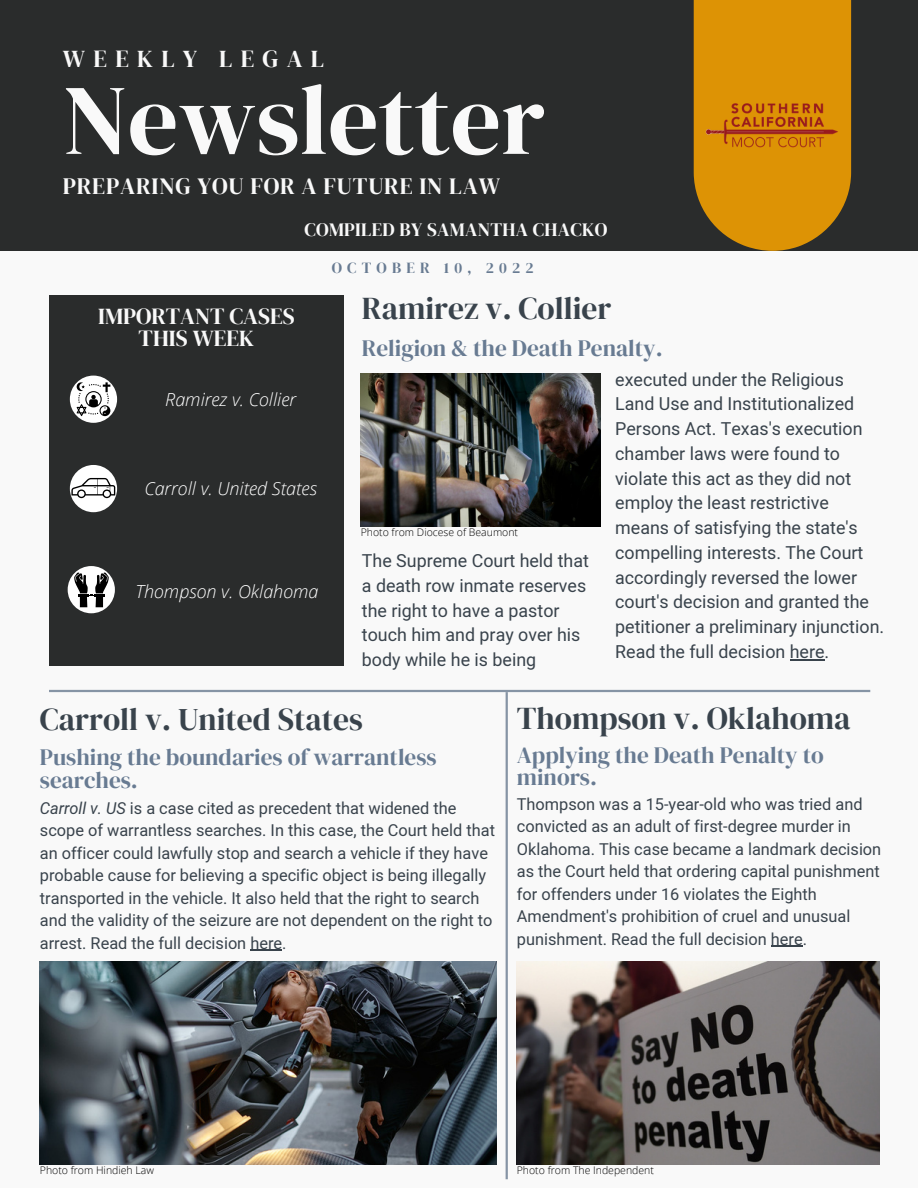
<style>
.page{position:relative;width:918px;height:1188px;background:#f9f9f9}
.page>*{position:absolute;margin:0;border:0;box-sizing:border-box;transform-origin:0 0}
.t1{font:99.6px "DM Serif Display";color:#f9f9f9}
.t2{font:31.5px "DM Serif Display";color:#39434c}
.t3{font:24.3px "DM Serif Display";letter-spacing:.34em;color:#f9f9f9}
.t4{font:23.4px "DM Serif Display";letter-spacing:.035em;color:#f9f9f9}
.t5{font:23.25px/22.5px "DM Serif Display";color:#687b92}
.t6{font:22.95px/22.5px "DM Serif Display";color:#f9f9f9;text-align:center}
.t7{font:18.9px "DM Serif Display";letter-spacing:.02em;color:#f9f9f9}
.t8{font:italic 300 18px "Open Sans";color:#fff}
.t9{font:17.85px/24.8px "Mardoto";color:#39434c}
.t10{font:16.35px/22.5px "Mardoto";color:#39434c}
.t11{font:15.3px "DM Serif Display";letter-spacing:.34em;color:#687b92}
.t12{font:300 10.5px "Open Sans";color:#000}
.s1{font-style:italic}
</style>
<div class="page">
<div style="left:0;top:0;width:918px;height:251px;background:#2a2c2c"></div>
<div style="left:49px;top:295px;width:295px;height:370px;background:#2a2c2c"></div>
<hr style="left:49px;top:690px;width:821px;height:2px;background:#8694a5">
<img style="left:361px;top:374px;width:239px;height:153px">
<img style="left:40px;top:962px;width:457px;height:202px">
<svg style="left:694px;top:0;width:157px;height:251px;background:#cc8908"></svg>
<img style="left:693px;top:92px;width:158px;height:71px">
<div style="left:70px;top:376px;width:47px;height:47px;background:#fff;border-radius:50%"></div>
<div style="left:70px;top:465px;width:47px;height:47px;background:#fff;border-radius:50%"></div>
<svg style="left:68px;top:566px;width:47px;height:47px"></svg>
<hr style="left:506px;top:692px;width:2px;height:487px;background:#8694a5">
<img style="left:517px;top:962px;width:362px;height:202px">
<svg style="left:77px;top:382px;width:33px;height:34px"></svg>
<svg style="left:71px;top:478px;width:44px;height:20px"></svg>
<div style="left:80px;top:597px;width:7px;height:10px;background:#000"></div>
<div style="left:96px;top:597px;width:7px;height:10px;background:#000"></div>
<svg style="left:74px;top:572px;width:35px;height:24px"></svg>
<hr style="left:250px;top:950px;width:32px;height:1px;background:#39434c">
<hr style="left:790px;top:659px;width:35px;height:1px;background:#39434c">
<hr style="left:771px;top:946px;width:32px;height:1px;background:#39434c">
<h3 class="t3" style="left:63px;top:42px;width:263px">WEEKLY LEGAL</h3>
<h1 class="t1" style="left:63px;top:51px;width:484px">Newsletter</h1>
<h3 class="t4" style="left:63px;top:170px;width:439px">PREPARING YOU FOR A FUTURE IN LAW</h3>
<p class="t7" style="left:304px;top:217px;width:305px">COMPILED BY SAMANTHA CHACKO</p>
<h3 class="t6" style="left:98px;top:304px;width:198px">IMPORTANT CASES<br>THIS WEEK</h3>
<p class="t8" style="left:165px;top:387px;width:132px">Ramirez v. Collier</p>
<p class="t8" style="left:144px;top:476px;width:174px">Carroll v. United States</p>
<p class="t8" style="left:135px;top:579px;width:185px">Thompson v. Oklahoma</p>
<p class="t11" style="left:332px;top:257px;width:203px">OCTOBER 10, 2022</p>
<h2 class="t2" style="left:362px;top:287px;width:251px">Ramirez v. Collier</h2>
<h3 class="t5" style="left:362px;top:337px;width:302px">Religion &amp; the Death Penalty.</h3>
<p class="t9" style="left:615px;top:367px;width:270px">executed under the Religious<br>Land Use and Institutionalized<br>Persons Act. Texas's execution chamber laws were found to violate this act as they did not employ the least restrictive means of satisfying the state's compelling interests. The Court accordingly reversed the lower court's decision and granted the petitioner a preliminary injunction.<br>Read the full decision here.</p>
<p class="t12" style="left:361px;top:525px;width:159px">Photo from Diocese of Beaumont</p>
<p class="t9" style="left:362px;top:549px;width:229px">The Supreme Court held that a death row inmate reserves the right to have a pastor touch him and pray over his body while he is being</p>
<h2 class="t2" style="left:40px;top:697px;width:325px">Carroll v. United States</h2>
<h3 class="t5" style="left:40px;top:746px;width:398px">Pushing the boundaries of warrantless searches.</h3>
<p class="t10" style="left:40px;top:797px;width:457px"><span class="s1">Carroll v. US</span> is a case cited as precedent that widened the scope of warrantless searches. In this case, the Court held that an officer could lawfully stop and search a vehicle if they have probable cause for believing a specific object is being illegally transported in the vehicle. It also held that the right to search and the validity of the seizure are not dependent on the right to arrest. Read the full decision here.</p>
<h2 class="t2" style="left:517px;top:696px;width:335px">Thompson v. Oklahoma</h2>
<h3 class="t5" style="left:517px;top:743px;width:308px">Applying the Death Penalty to minors.</h3>
<p class="t10" style="left:517px;top:793px;width:366px">Thompson was a 15-year-old who was tried and convicted as an adult of first-degree murder in Oklahoma. This case became a landmark decision as the Court held that ordering capital punishment for offenders under 16 violates the Eighth Amendment's prohibition of cruel and unusual punishment. Read the full decision here.</p>
<p class="t12" style="left:40px;top:1163px;width:116px">Photo from Hindieh Law</p>
<p class="t12" style="left:517px;top:1163px;width:139px">Photo from The Independent</p>
</div>
